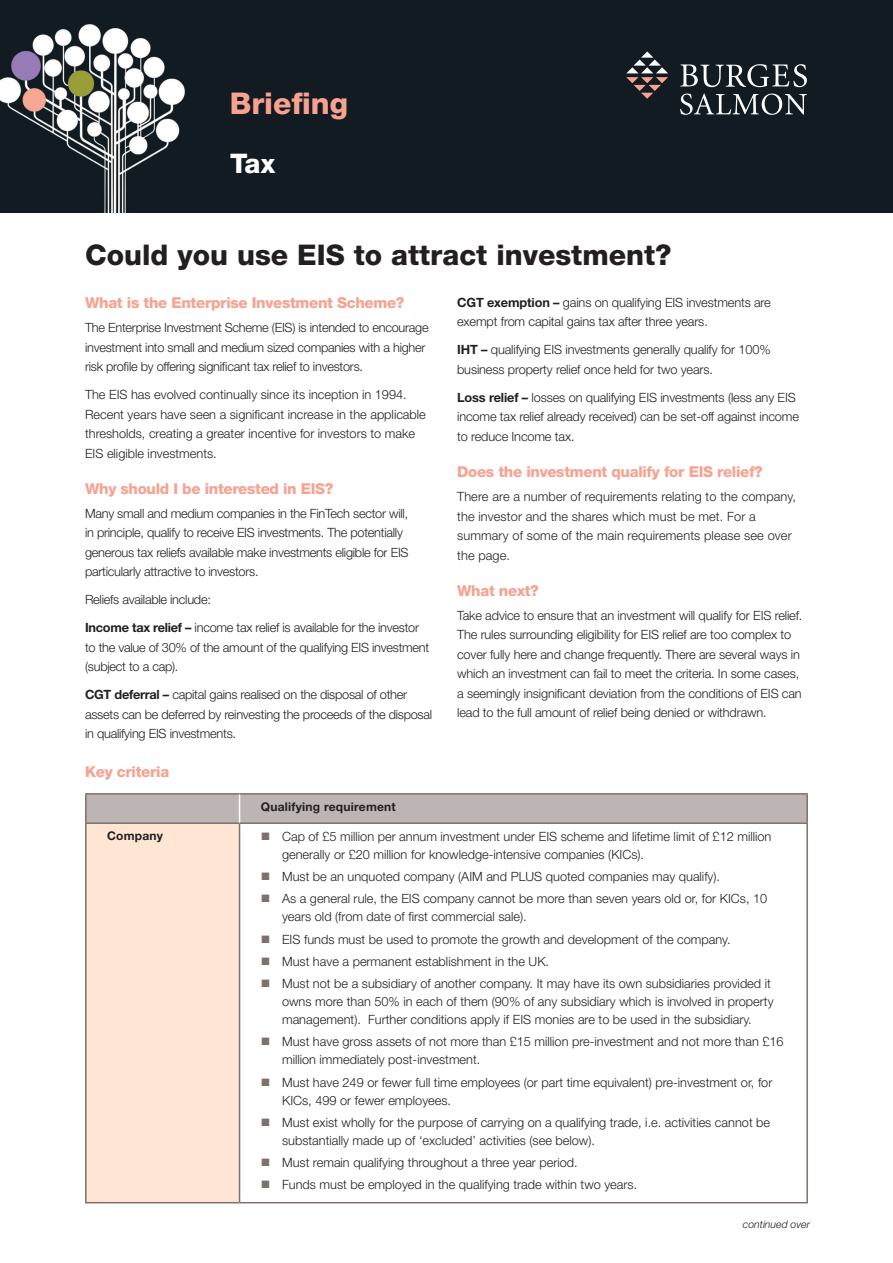
<style>
.page{position:relative;width:893px;height:1263px;background:#fff}
.page>*{position:absolute;margin:0;border:0;box-sizing:border-box;transform-origin:0 0}
.header_pink_9pt{font:800 30px "Helvetica Neue LT Std";color:#f7a291}
.t1{font:800 28.5px "Helvetica Neue LT Std";color:#231f20}
.t2{font:800 27px "Helvetica Neue LT Std";color:#fff}
.subtitle_-_pink{font:800 15px "Helvetica Neue LT Std";letter-spacing:-.02em;color:#f7a291}
.bodytextindent{font:300 12.75px/19.5px "Helvetica Neue LT Std";color:#231f20}
.bodytextindent-2{font:300 12.75px/19.5px "Helvetica Neue LT Std";letter-spacing:-.02em;color:#231f20}
.bodytext{font:700 12px "Helvetica Neue LT Std";letter-spacing:.02em;color:#231f20}
.bodytextindent-3{font:italic 300 10.5px "Helvetica Neue LT Std";color:#231f20}
.s1{font-weight:700}
</style>
<div class="page">
<div style="left:85px;top:0;width:808px;height:213px;background:#111b21"></div>
<img style="left:0;top:0;width:185px;height:213px">
<svg style="left:626px;top:51px;width:42px;height:48px"></svg>
<svg style="left:680px;top:64px;width:127px;height:23px"></svg>
<svg style="left:680px;top:94px;width:127px;height:21px"></svg>
<div style="left:86px;top:823px;width:154px;height:380px;background:#fee5d4"></div>
<hr style="left:85px;top:793px;width:155px;height:1px;background:#7d716c">
<hr style="left:85px;top:794px;width:2px;height:28px;background:#7d716c">
<hr style="left:240px;top:793px;width:568px;height:1px;background:#7d716c">
<hr style="left:806px;top:794px;width:2px;height:28px;background:#7d716c">
<hr style="left:85px;top:822px;width:155px;height:2px;background:#7d716c">
<hr style="left:85px;top:824px;width:2px;height:378px;background:#7d716c">
<hr style="left:240px;top:822px;width:568px;height:2px;background:#7d716c">
<hr style="left:239px;top:824px;width:1px;height:378px;background:#7d716c">
<hr style="left:806px;top:824px;width:2px;height:378px;background:#7d716c">
<hr style="left:85px;top:1202px;width:155px;height:1px;background:#7d716c">
<hr style="left:240px;top:1202px;width:568px;height:1px;background:#7d716c">
<svg style="left:86px;top:794px;width:721px;height:29px;background:#bab2b0"></svg>
<p class="header_pink_9pt" style="left:230px;top:85px;width:120px">Briefing</p>
<p class="t2" style="left:230px;top:147px;width:47px">Tax</p>
<p class="t1" style="left:85px;top:238px;width:588px">Could you use EIS to attract investment?</p>
<p class="subtitle_-_pink" style="left:85px;top:294px;width:321px">What is the Enterprise Investment Scheme?</p>
<p class="bodytextindent-2" style="left:85px;top:318px;width:345px">The Enterprise Investment Scheme (EIS) is intended to encourage investment into small and medium sized companies with a higher risk profile by offering significant tax relief to investors.</p>
<p class="bodytextindent" style="left:85px;top:385px;width:342px">The EIS has evolved continually since its inception in 1994.<br>Recent years have seen a significant increase in the applicable thresholds, creating a greater incentive for investors to make EIS eligible investments.</p>
<p class="subtitle_-_pink" style="left:85px;top:480px;width:250px">Why should I be interested in EIS?</p>
<p class="bodytextindent-2" style="left:85px;top:503px;width:325px">Many small and medium companies in the FinTech sector will, in principle, qualify to receive EIS investments. The potentially generous tax reliefs available make investments eligible for EIS particularly attractive to investors.</p>
<p class="bodytextindent-2" style="left:85px;top:590px;width:127px">Reliefs available include:</p>
<p class="bodytextindent-2" style="left:85px;top:618px;width:346px"><span class="s1">Income tax relief –</span> income tax relief is available for the investor to the value of 30% of the amount of the qualifying EIS investment (subject to a cap).</p>
<p class="bodytextindent-2" style="left:85px;top:685px;width:349px"><span class="s1">CGT deferral –</span> capital gains realised on the disposal of other assets can be deferred by reinvesting the proceeds of the disposal in qualifying EIS investments.</p>
<p class="bodytextindent" style="left:457px;top:292px;width:315px"><span class="s1">CGT exemption –</span> gains on qualifying EIS investments are exempt from capital gains tax after three years.</p>
<p class="bodytextindent" style="left:457px;top:340px;width:315px"><span class="s1">IHT –</span> qualifying EIS investments generally qualify for 100% business property relief once held for two years.</p>
<p class="bodytextindent" style="left:457px;top:387px;width:343px"><span class="s1">Loss relief –</span> losses on qualifying EIS investments (less any EIS income tax relief already received) can be set-off against income to reduce Income tax.</p>
<p class="subtitle_-_pink" style="left:457px;top:463px;width:307px">Does the investment qualify for EIS relief?</p>
<p class="bodytextindent" style="left:457px;top:486px;width:340px">There are a number of requirements relating to the company, the investor and the shares which must be met. For a summary of some of the main requirements please see over the page.</p>
<p class="subtitle_-_pink" style="left:457px;top:582px;width:83px">What next?</p>
<p class="bodytextindent" style="left:457px;top:605px;width:347px">Take advice to ensure that an investment will qualify for EIS relief.<br>The rules surrounding eligibility for EIS relief are too complex to cover fully here and change frequently. There are several ways in which an investment can fail to meet the criteria. In some cases, a seemingly insignificant deviation from the conditions of EIS can lead to the full amount of relief being denied or withdrawn.</p>
<p class="subtitle_-_pink" style="left:85px;top:763px;width:86px">Key criteria</p>
<p class="bodytext" style="left:261px;top:799px;width:137px">Qualifying requirement</p>
<p class="bodytext" style="left:107px;top:828px;width:58px">Company</p>
<p class="bodytextindent" style="left:282px;top:827px;width:491px;line-height:18px">Cap of £5 million per annum investment under EIS scheme and lifetime limit of £12 million generally or £20 million for knowledge-intensive companies (KICs).</p>
<p class="bodytextindent" style="left:282px;top:866px;width:440px">Must be an unquoted company (AIM and PLUS quoted companies may qualify).</p>
<p class="bodytextindent" style="left:282px;top:889px;width:487px;line-height:18px">As a general rule, the EIS company cannot be more than seven years old or, for KICs, 10 years old (from date of first commercial sale).</p>
<p class="bodytextindent" style="left:282px;top:929px;width:450px">EIS funds must be used to promote the growth and development of the company.</p>
<p class="bodytextindent" style="left:282px;top:951px;width:269px">Must have a permanent establishment in the UK.</p>
<p class="bodytextindent" style="left:282px;top:974px;width:493px;line-height:18px">Must not be a subsidiary of another company. It may have its own subsidiaries provided it owns more than 50% in each of them (90% of any subsidiary which is involved in property management). Further conditions apply if EIS monies are to be used in the subsidiary.</p>
<p class="bodytextindent" style="left:282px;top:1032px;width:503px;line-height:18px">Must have gross assets of not more than £15 million pre-investment and not more than £16 million immediately post-investment.</p>
<p class="bodytextindent" style="left:282px;top:1073px;width:492px;line-height:18px">Must have 249 or fewer full time employees (or part time equivalent) pre-investment or, for<br>KICs, 499 or fewer employees.</p>
<p class="bodytextindent" style="left:282px;top:1113px;width:490px;line-height:18px">Must exist wholly for the purpose of carrying on a qualifying trade, i.e. activities cannot be substantially made up of ‘excluded’ activities (see below).</p>
<p class="bodytextindent" style="left:282px;top:1152px;width:297px">Must remain qualifying throughout a three year period.</p>
<p class="bodytextindent" style="left:282px;top:1175px;width:357px">Funds must be employed in the qualifying trade within two years.</p>
<p class="bodytextindent-3" style="left:743px;top:1218px;width:69px">continued over</p>
</div>
